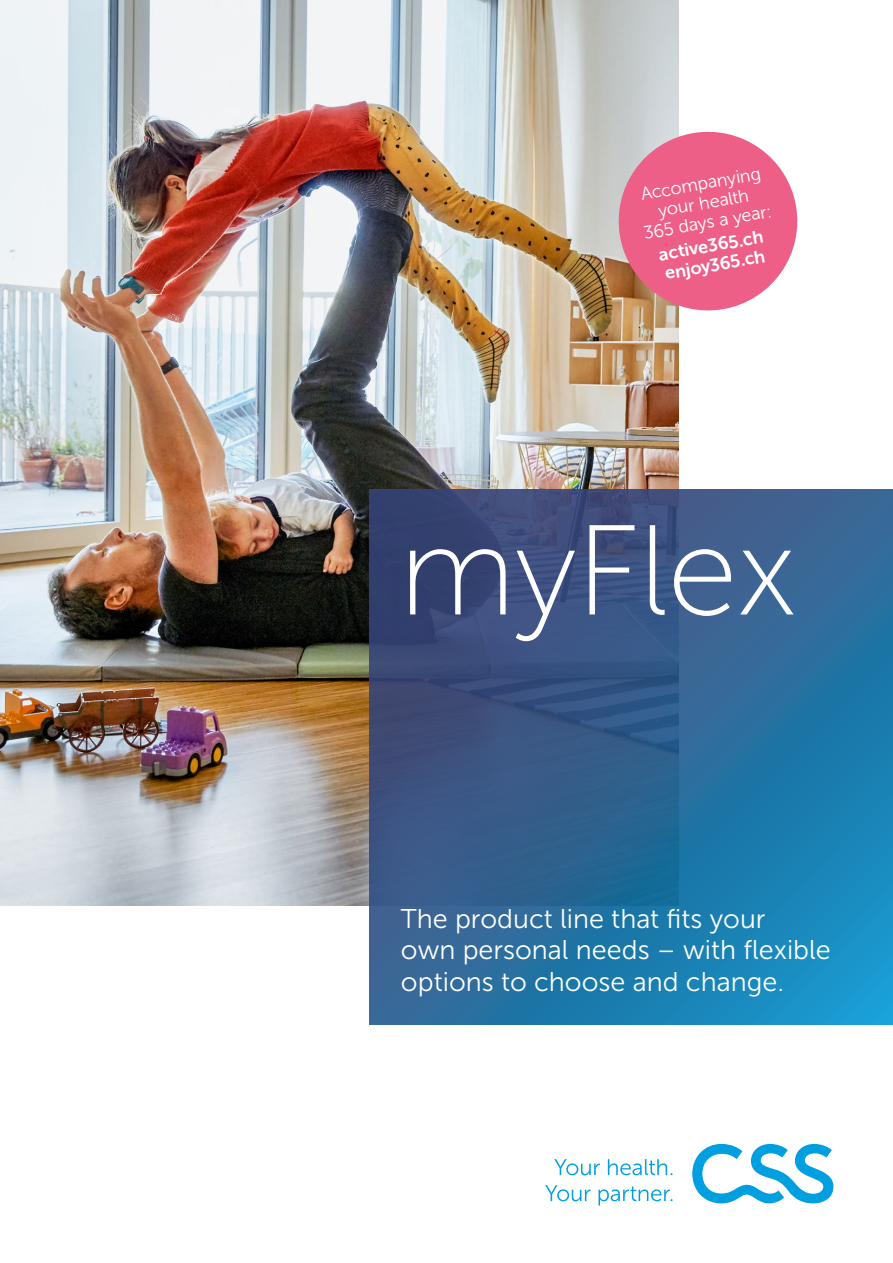
<style>
.page{position:relative;width:893px;height:1263px;background:#fff}
.page>*{position:absolute;margin:0;border:0;box-sizing:border-box;transform-origin:0 0}
.Kachel___Headline_Sp{font:127.5px "Museo Sans 100";letter-spacing:-.01em;color:#fff}
.Kachel___Zusatztext{font:27px/31.5px "Museo Sans 300";color:#fff}
.Störer{font:18px/19.5px "Museo Sans 300";color:#fff;text-align:center}
.Störer-2{font:18px "Museo Sans 700";color:#fff}
</style>
<div class="page">
<svg style="left:545px;top:1144px;width:288px;height:61px"></svg>
<img style="left:0;top:0;width:679px;height:906px">
<svg style="left:369px;top:489px;width:524px;height:536px;background:#2e6595"></svg>
<svg style="left:611px;top:125px;width:187px;height:193px;background:#e8839c"></svg>
<p class="Störer" style="left:635px;top:185px;width:131px;rotate:-10deg">Accompanying your health<br>365 days a year:</p>
<p class="Störer-2" style="left:657px;top:245px;width:107px;rotate:-10deg">active365.ch</p>
<p class="Störer-2" style="left:663px;top:263px;width:103px;rotate:-10deg">enjoy365.ch</p>
<p class="Kachel___Headline_Sp" style="left:399px;top:503px;width:400px">myFlex</p>
<p class="Kachel___Zusatztext" style="left:401px;top:903px;width:431px">The product line that fits your<br>own personal needs – with flexible options to choose and change.</p>
</div>
